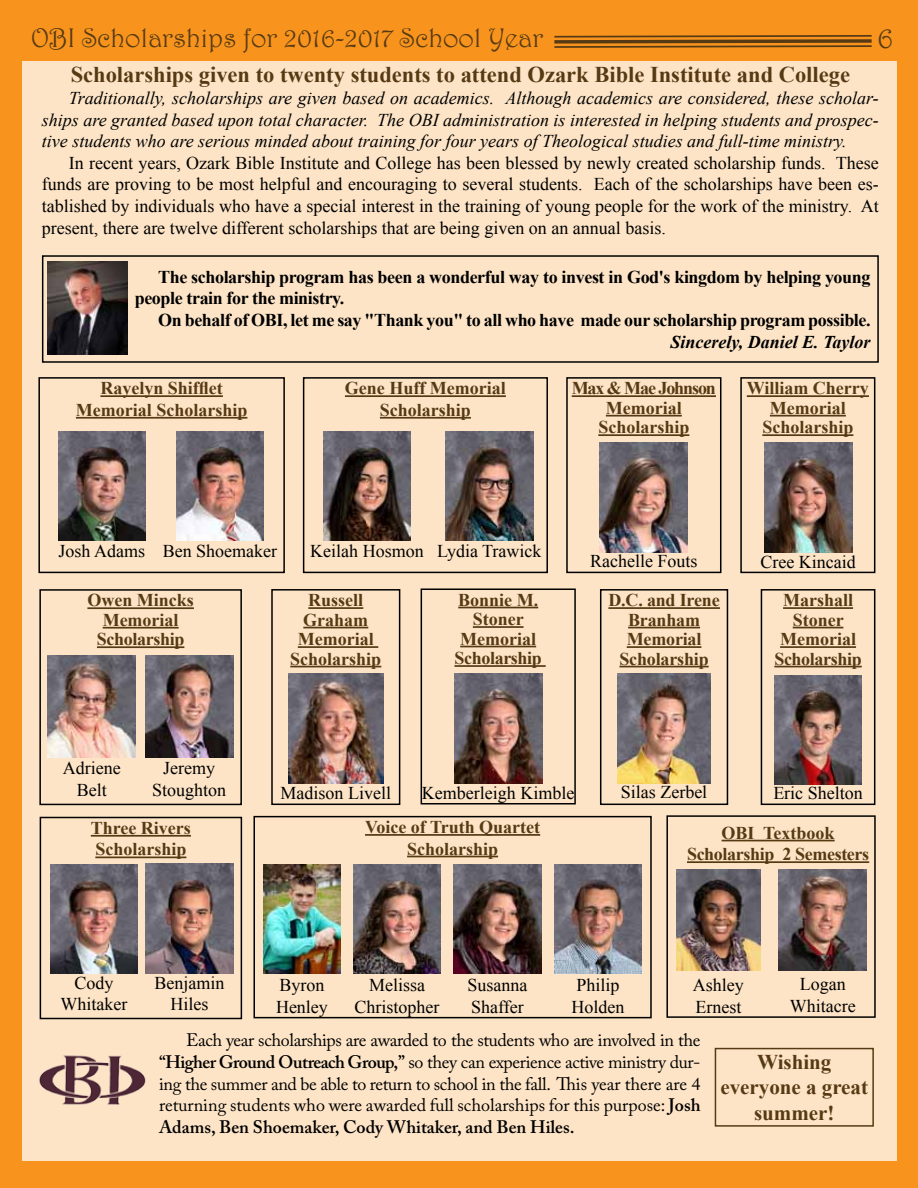
<style>
.page{position:relative;width:918px;height:1188px;background:#f8941d}
.page>*{position:absolute;margin:0;border:0;box-sizing:border-box;transform-origin:0 0}
.t1{font:30px "Harrington";color:#563a14}
.t2{font:27px "Harrington";color:#563a14}
.t3{font:700 22.5px "Times New Roman";color:#563a14}
.t4{font:700 21px/25.2px "Times New Roman";color:#563a14;text-align:center}
.t5{font:18px/21.6px "Times New Roman";color:#000;text-align:center}
.t6{font:700 18px/19.5px "Times New Roman";color:#563a14;text-align:center}
.t7{font:18px/21.6px "Adobe Caslon Pro";color:#000;text-align:justify}
.t8{font:italic 18px/21.6px "Times New Roman";color:#000;text-align:justify}
.t9{font:700 18px/21.6px "Times New Roman";letter-spacing:-.02em;color:#000}
.t10{font:700 18px/21.6px "Times New Roman";letter-spacing:-.02em;color:#563a14;text-align:center}
.t11{font:italic 700 18px "Times New Roman";color:#000}
.s1{font-weight:600}
</style>
<div class="page">
<div style="left:22px;top:62px;width:875px;height:1099px;background:#fde4c6"></div>
<img style="left:47px;top:262px;width:81px;height:93px">
<svg style="left:551px;top:34px;width:324px;height:15px"></svg>
<div style="left:42px;top:255px;width:837px;height:108px;border:2px solid #000"></div>
<div style="left:715px;top:1048px;width:159px;height:79px;border:2px solid #563a14"></div>
<hr style="left:458px;top:607px;width:80px;height:1px;background:#563a14">
<hr style="left:473px;top:626px;width:51px;height:2px;background:#563a14">
<hr style="left:460px;top:646px;width:76px;height:1px;background:#563a14">
<hr style="left:454px;top:665px;width:92px;height:2px;background:#563a14">
<div style="left:421px;top:589px;width:155px;height:216px;border:2px solid #000"></div>
<img style="left:454px;top:674px;width:88px;height:110px">
<hr style="left:100px;top:395px;width:123px;height:2px;background:#563a14">
<hr style="left:76px;top:417px;width:171px;height:2px;background:#563a14">
<div style="left:38px;top:377px;width:247px;height:196px;border:2px solid #000"></div>
<hr style="left:747px;top:395px;width:122px;height:2px;background:#563a14">
<hr style="left:770px;top:415px;width:76px;height:2px;background:#563a14">
<hr style="left:762px;top:434px;width:91px;height:2px;background:#563a14">
<div style="left:740px;top:377px;width:135px;height:196px;border:2px solid #000"></div>
<img style="left:146px;top:864px;width:87px;height:110px">
<hr style="left:91px;top:835px;width:100px;height:2px;background:#563a14">
<hr style="left:95px;top:857px;width:91px;height:1px;background:#563a14">
<div style="left:40px;top:817px;width:202px;height:202px;border:2px solid #000"></div>
<hr style="left:365px;top:834px;width:175px;height:2px;background:#563a14">
<hr style="left:407px;top:856px;width:91px;height:1px;background:#563a14">
<div style="left:253px;top:816px;width:399px;height:202px;border:2px solid #000"></div>
<img style="left:39px;top:1055px;width:107px;height:50px">
<div style="left:666px;top:815px;width:210px;height:203px;border:2px solid #000"></div>
<hr style="left:722px;top:840px;width:113px;height:1px;background:#563a14">
<hr style="left:687px;top:861px;width:182px;height:2px;background:#563a14">
<img style="left:764px;top:442px;width:88px;height:110px">
<hr style="left:783px;top:607px;width:70px;height:2px;background:#563a14">
<hr style="left:793px;top:627px;width:50px;height:1px;background:#563a14">
<hr style="left:780px;top:646px;width:76px;height:2px;background:#563a14">
<hr style="left:774px;top:666px;width:88px;height:1px;background:#563a14">
<div style="left:761px;top:589px;width:114px;height:216px;border:2px solid #000"></div>
<img style="left:774px;top:675px;width:88px;height:110px">
<img style="left:779px;top:870px;width:88px;height:101px">
<img style="left:554px;top:864px;width:88px;height:110px">
<img style="left:454px;top:864px;width:87px;height:110px">
<img style="left:353px;top:864px;width:88px;height:110px">
<img style="left:50px;top:864px;width:88px;height:110px">
<hr style="left:87px;top:607px;width:107px;height:2px;background:#563a14">
<hr style="left:103px;top:627px;width:76px;height:2px;background:#563a14">
<hr style="left:97px;top:646px;width:87px;height:2px;background:#563a14">
<div style="left:39px;top:589px;width:203px;height:216px;border:2px solid #000"></div>
<img style="left:48px;top:656px;width:88px;height:102px">
<img style="left:145px;top:656px;width:88px;height:102px">
<img style="left:58px;top:431px;width:88px;height:110px">
<img style="left:176px;top:431px;width:88px;height:110px">
<hr style="left:345px;top:395px;width:161px;height:2px;background:#563a14">
<hr style="left:380px;top:417px;width:91px;height:2px;background:#563a14">
<div style="left:303px;top:377px;width:245px;height:196px;border:2px solid #000"></div>
<img style="left:323px;top:431px;width:88px;height:110px">
<img style="left:445px;top:431px;width:88px;height:110px">
<hr style="left:572px;top:395px;width:144px;height:2px;background:#563a14">
<hr style="left:606px;top:415px;width:76px;height:2px;background:#563a14">
<hr style="left:598px;top:434px;width:91px;height:2px;background:#563a14">
<div style="left:566px;top:377px;width:155px;height:196px;border:2px solid #000"></div>
<img style="left:600px;top:442px;width:88px;height:110px">
<hr style="left:608px;top:607px;width:112px;height:2px;background:#563a14">
<hr style="left:628px;top:627px;width:72px;height:1px;background:#563a14">
<hr style="left:627px;top:646px;width:74px;height:2px;background:#563a14">
<hr style="left:619px;top:666px;width:90px;height:1px;background:#563a14">
<div style="left:600px;top:589px;width:128px;height:216px;border:2px solid #000"></div>
<img style="left:617px;top:674px;width:94px;height:109px">
<hr style="left:308px;top:607px;width:55px;height:2px;background:#563a14">
<hr style="left:303px;top:627px;width:65px;height:1px;background:#563a14">
<hr style="left:298px;top:646px;width:80px;height:2px;background:#563a14">
<hr style="left:290px;top:666px;width:91px;height:1px;background:#563a14">
<div style="left:271px;top:589px;width:129px;height:216px;border:2px solid #000"></div>
<img style="left:288px;top:674px;width:95px;height:110px">
<img style="left:676px;top:870px;width:85px;height:101px">
<img style="left:264px;top:864px;width:76px;height:110px">
<h2 class="t2" style="left:31px;top:22px;width:513px">OBI Scholarships for 2016-2017 School Year</h2>
<h1 class="t1" style="left:877px;top:20px;width:17px">6</h1>
<p class="t3" style="left:71px;top:59px;width:781px">Scholarships given to twenty students to attend Ozark Bible Institute and College</p>
<p class="t8" style="left:42px;top:87px;width:839px;text-indent:27px">Traditionally, scholarships are given based on academics. Although academics are considered, these scholar&shy;ships are granted based upon total character. The OBI administration is interested in helping students and prospec&shy;tive students who are serious minded about training for four years of Theological studies and full-time ministry.</p>
<p class="t5" style="left:42px;top:152px;width:838px;text-align:justify;text-indent:27px">In recent years, Ozark Bible Institute and College has been blessed by newly created scholarship funds. These funds are proving to be most helpful and encouraging to several students. Each of the scholarships have been es&shy;tablished by individuals who have a special interest in the training of young people for the work of the ministry. At present, there are twelve different scholarships that are being given on an annual basis.</p>
<p class="t9" style="left:135px;top:266px;width:737px;text-indent:23px">The scholarship program has been a wonderful way to invest in God's kingdom by helping young people train for the ministry.</p>
<p class="t9" style="left:158px;top:309px;width:714px">On behalf of OBI, let me say "Thank you" to all who have made our scholarship program possible.</p>
<p class="t11" style="left:670px;top:329px;width:202px">Sincerely, Daniel E. Taylor</p>
<p class="t6" style="left:76px;top:377px;width:173px;line-height:21.6px">Rayelyn Shifflet<br>Memorial Scholarship</p>
<p class="t6" style="left:747px;top:378px;width:124px">William Cherry<br>Memorial<br>Scholarship</p>
<p class="t6" style="left:345px;top:377px;width:162px;line-height:21.6px">Gene Huff Memorial<br>Scholarship</p>
<p class="t6" style="left:572px;top:378px;width:146px">Max &amp; Mae Johnson<br>Memorial<br>Scholarship</p>
<p class="t5" style="left:59px;top:540px;width:220px">Josh Adams Ben Shoemaker</p>
<p class="t6" style="left:87px;top:590px;width:108px">Owen Mincks<br>Memorial<br>Scholarship</p>
<p class="t5" style="left:310px;top:540px;width:233px">Keilah Hosmon Lydia Trawick</p>
<p class="t6" style="left:290px;top:590px;width:93px">Russell<br>Graham<br>Memorial<br>Scholarship</p>
<p class="t6" style="left:454px;top:589px;width:89px">Bonnie M.<br>Stoner<br>Memorial<br>Scholarship</p>
<p class="t5" style="left:590px;top:550px;width:109px">Rachelle Fouts</p>
<p class="t6" style="left:608px;top:590px;width:113px">D.C. and Irene<br>Branham<br>Memorial<br>Scholarship</p>
<p class="t5" style="left:63px;top:757px;width:59px">Adriene<br>Belt</p>
<p class="t5" style="left:152px;top:757px;width:76px">Jeremy<br>Stoughton</p>
<p class="t5" style="left:281px;top:782px;width:112px">Madison Livell</p>
<p class="t5" style="left:422px;top:782px;width:154px">Kemberleigh Kimble</p>
<p class="t5" style="left:621px;top:781px;width:88px">Silas Zerbel</p>
<p class="t5" style="left:760px;top:551px;width:97px">Cree Kincaid</p>
<p class="t6" style="left:774px;top:590px;width:89px">Marshall<br>Stoner<br>Memorial<br>Scholarship</p>
<p class="t5" style="left:773px;top:782px;width:91px">Eric Shelton</p>
<p class="t6" style="left:91px;top:817px;width:102px;line-height:21.6px;text-align:left">Three Rivers<br>Scholarship</p>
<p class="t6" style="left:365px;top:816px;width:177px;line-height:21.6px">Voice of Truth Quartet<br>Scholarship</p>
<p class="t10" style="left:687px;top:821px;width:184px">OBI Textbook<br>Scholarship 2 Semesters</p>
<p class="t5" style="left:61px;top:972px;width:68px">Cody<br>Whitaker</p>
<p class="t5" style="left:155px;top:972px;width:72px">Benjamin<br>Hiles</p>
<p class="t5" style="left:276px;top:974px;width:53px;text-align:left">Byron<br>Henley</p>
<p class="t5" style="left:355px;top:974px;width:86px">Melissa<br>Christopher</p>
<p class="t5" style="left:468px;top:974px;width:61px;text-align:left">Susanna<br>Shaffer</p>
<p class="t5" style="left:572px;top:974px;width:54px;text-align:left">Philip<br>Holden</p>
<p class="t5" style="left:693px;top:974px;width:52px;text-align:left">Ashley<br>Ernest</p>
<p class="t5" style="left:790px;top:973px;width:67px">Logan<br>Whitacre</p>
<p class="t7" style="left:159px;top:1029px;width:543px;text-indent:27px">Each year scholarships are awarded to the students who are involved in the <span class="s1">“Higher Ground Outreach Group,”</span> so they can experience active ministry dur&shy;ing the summer and be able to return to school in the fall. This year there are 4 returning students who were awarded full scholarships for this purpose: <span class="s1">Josh Adams, Ben Shoemaker, Cody Whitaker, and Ben Hiles.</span></p>
<p class="t4" style="left:720px;top:1049px;width:149px">Wishing everyone a great summer!</p>
</div>
